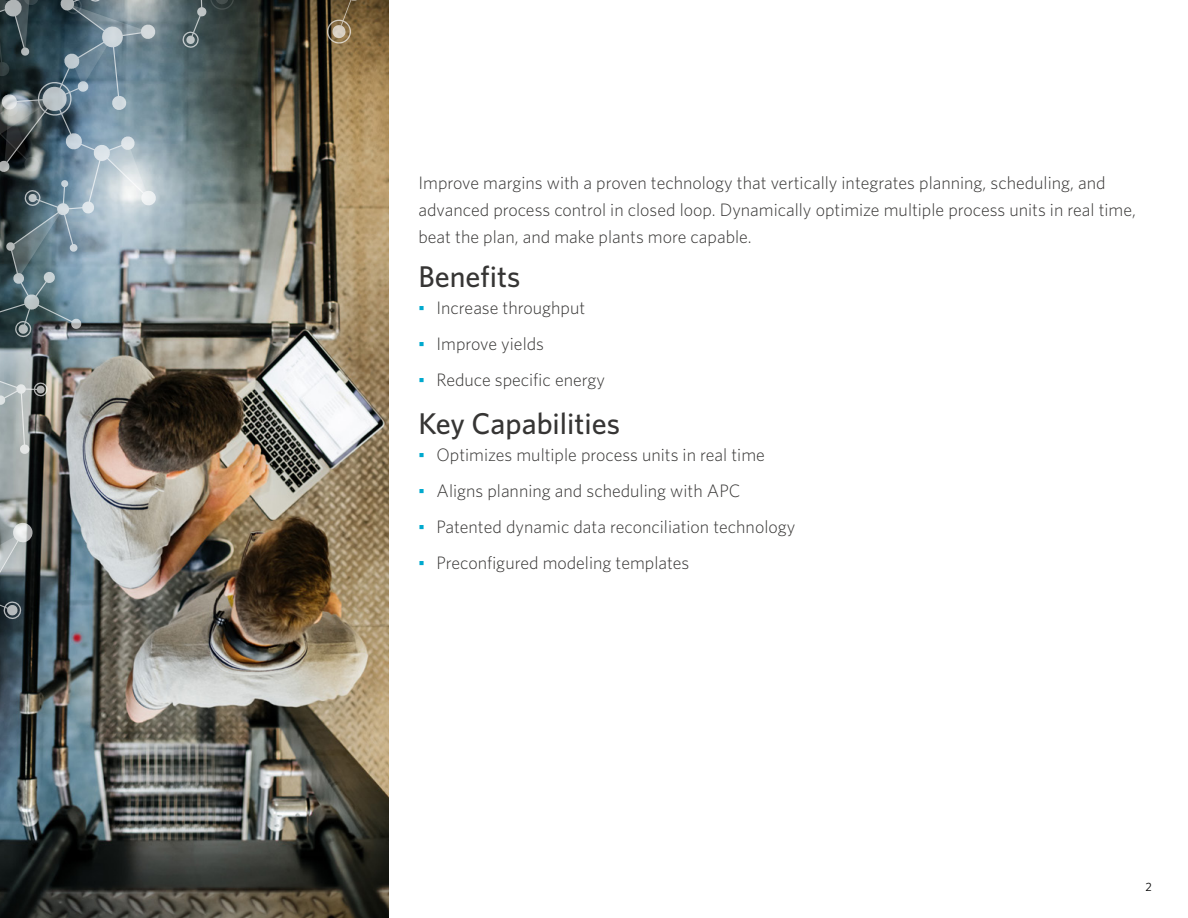
<style>
.page{position:relative;width:1188px;height:918px;background:#fff}
.page>*{position:absolute;margin:0;border:0;box-sizing:border-box;transform-origin:0 0}
.t1{font:500 30px "Whitney";color:#363534}
.t2{font:300 18px/27px "Whitney";color:#363534}
.t3{font:12px "Whitney";color:#000}
.s1{font-family:"Arial";font-weight:400;color:#00a9ce}
</style>
<div class="page">
<img style="left:0;top:0;width:388px;height:918px">
<svg style="left:326px;top:0;width:37px;height:45px;background:#816c4a"></svg>
<img style="left:0;top:0;width:285px;height:772px">
<p class="t2" style="left:418px;top:169px;width:719px">Improve margins with a proven technology that vertically integrates planning, scheduling, and advanced process control in closed loop. Dynamically optimize multiple process units in real time, beat the plan, and make plants more capable.</p>
<h1 class="t1" style="left:418px;top:256px;width:104px">Benefits</h1>
<p class="t2" style="left:419px;top:293px;width:168px"><span class="s1">▪</span> Increase throughput</p>
<p class="t2" style="left:419px;top:329px;width:127px"><span class="s1">▪</span> Improve yields</p>
<p class="t2" style="left:419px;top:365px;width:188px"><span class="s1">▪</span> Reduce specific energy</p>
<h1 class="t1" style="left:418px;top:403px;width:203px">Key Capabilities</h1>
<p class="t2" style="left:419px;top:440px;width:348px"><span class="s1">▪</span> Optimizes multiple process units in real time</p>
<p class="t2" style="left:419px;top:476px;width:323px"><span class="s1">▪</span> Aligns planning and scheduling with APC</p>
<p class="t2" style="left:419px;top:512px;width:378px"><span class="s1">▪</span> Patented dynamic data reconciliation technology</p>
<p class="t2" style="left:419px;top:548px;width:272px"><span class="s1">▪</span> Preconfigured modeling templates</p>
<p class="t3" style="left:1146px;top:879px;width:8px">2</p>
</div>
